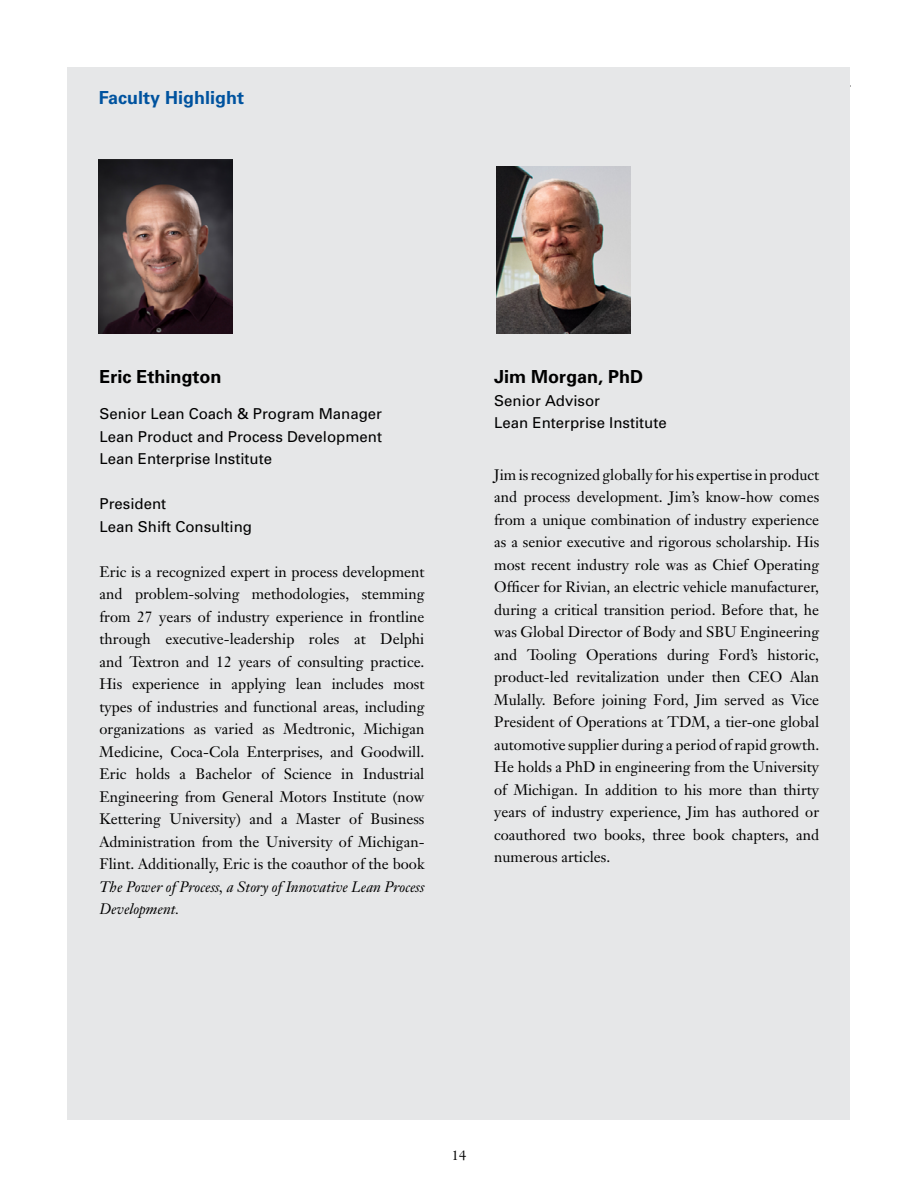
<style>
.page{position:relative;width:918px;height:1188px;background:#fff}
.page>*{position:absolute;margin:0;border:0;box-sizing:border-box;transform-origin:0 0}
.t1{font:700 18px "Univers";color:#000}
.t2{font:700 18px "Univers LT Std";color:#00539f}
.t3{font:15px/22.5px "Janson Text";color:#000;text-align:justify}
.t4{font:15px/22.5px "Univers";color:#000}
.t5{font:italic 15px/22.5px "Janson Text";color:#000}
.t6{font:13.5px "Janson Text";color:#000}
</style>
<div class="page">
<div style="left:68px;top:68px;width:782px;height:1052px;background:#e6e7e8"></div>
<img style="left:497px;top:166px;width:134px;height:168px">
<img style="left:99px;top:159px;width:134px;height:175px">
<p class="t2" style="left:99px;top:87px;width:147px">Faculty Highlight</p>
<p class="t1" style="left:100px;top:366px;width:124px">Eric Ethington</p>
<p class="t4" style="left:100px;top:403px;width:284px;text-align:justify">Senior Lean Coach &amp; Program Manager Lean Product and Process Development Lean Enterprise Institute</p>
<p class="t4" style="left:100px;top:493px;width:154px">President<br>Lean Shift Consulting</p>
<p class="t3" style="left:100px;top:560px;width:326px">Eric is a recognized expert in process development and problem-solving methodologies, stemming from 27 years of industry experience in frontline through executive-leadership roles at Delphi and Textron and 12 years of consulting practice.<br>His experience in applying lean includes most types of industries and functional areas, including organizations as varied as Medtronic, Michigan Medicine, Coca-Cola Enterprises, and Goodwill.<br>Eric holds a Bachelor of Science in Industrial Engineering from General Motors Institute (now Kettering University) and a Master of Business Administration from the University of Michigan-Flint. Additionally, Eric is the coauthor of the book</p>
<p class="t5" style="left:100px;top:875px;width:326px">The Power of Process, a Story of Innovative Lean Process<br>Development.</p>
<p class="t1" style="left:494px;top:366px;width:151px">Jim Morgan, PhD</p>
<p class="t4" style="left:494px;top:389px;width:174px">Senior Advisor<br>Lean Enterprise Institute</p>
<p class="t3" style="left:494px;top:463px;width:326px">Jim is recognized globally for his expertise in product and process development. Jim’s know-how comes from a unique combination of industry experience as a senior executive and rigorous scholarship. His most recent industry role was as Chief Operating Officer for Rivian, an electric vehicle manufacturer, during a critical transition period. Before that, he was Global Director of Body and SBU Engineering and Tooling Operations during Ford’s historic, product-led revitalization under then CEO Alan Mulally. Before joining Ford, Jim served as Vice President of Operations at TDM, a tier-one global automotive supplier during a period of rapid growth.<br>He holds a PhD in engineering from the University of Michigan. In addition to his more than thirty years of industry experience, Jim has authored or coauthored two books, three book chapters, and numerous articles.</p>
<p class="t6" style="left:452px;top:1146px;width:16px">14</p>
</div>
